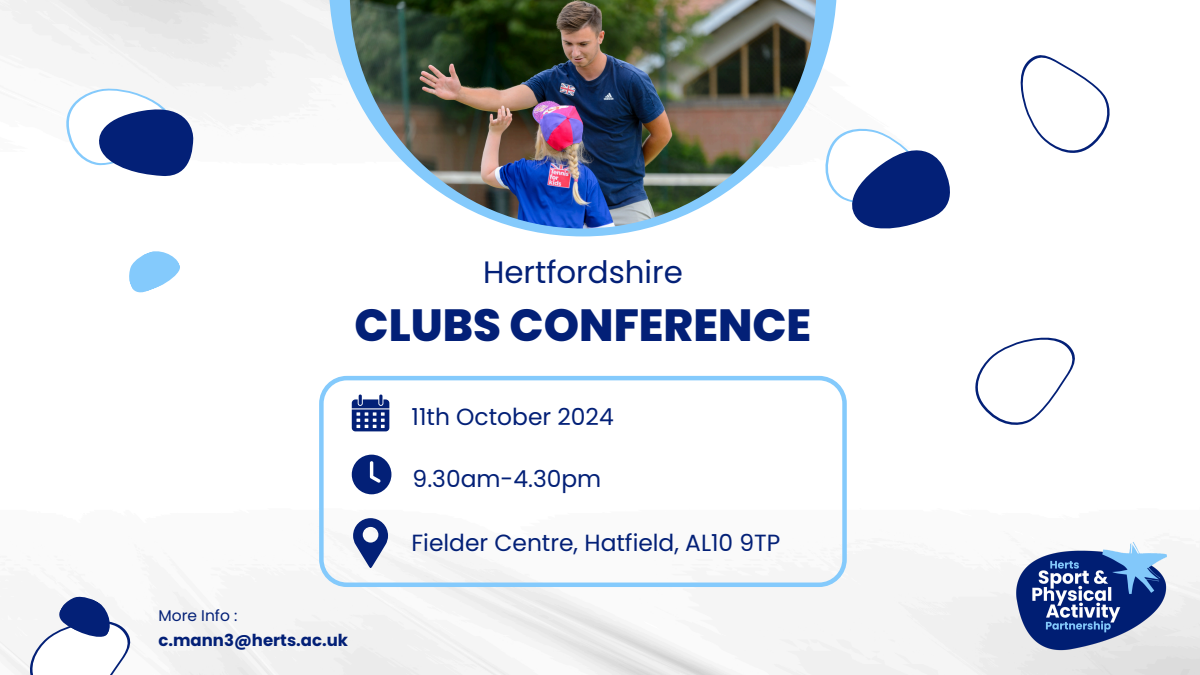
<style>
.page{position:relative;width:1200px;height:675px;background:#fff}
.page>*{position:absolute;margin:0;border:0;box-sizing:border-box;transform-origin:0 0}
.t1{font:800 45px "Poppins";color:#032077}
.t2{font:30.9px "Poppins";color:#032077}
.t3{font:23.4px "Poppins";color:#032077}
.t4{font:700 16.5px "Poppins";color:#032077}
.t5{font:15.5px "Poppins";color:#032077}
</style>
<div class="page">
<svg style="left:329px;top:0;width:508px;height:236px"></svg>
<img style="left:350px;top:0;width:466px;height:229px">
<img style="left:1010px;top:534px;width:167px;height:123px">
<svg style="left:319px;top:376px;width:528px;height:211px"></svg>
<svg style="left:352px;top:395px;width:37px;height:36px"></svg>
<svg style="left:352px;top:455px;width:39px;height:39px"></svg>
<svg style="left:353px;top:518px;width:35px;height:51px"></svg>
<svg style="left:816px;top:120px;width:134px;height:116px"></svg>
<svg style="left:60px;top:78px;width:134px;height:99px"></svg>
<svg style="left:1020px;top:55px;width:90px;height:98px"></svg>
<svg style="left:975px;top:337px;width:100px;height:88px"></svg>
<svg style="left:129px;top:251px;width:51px;height:42px"></svg>
<svg style="left:15px;top:588px;width:132px;height:87px"></svg>
<p class="t2" style="left:483px;top:250px;width:201px">Hertfordshire</p>
<p class="t1" style="left:355px;top:293px;width:458px">CLUBS CONFERENCE</p>
<p class="t5" style="left:159px;top:605px;width:80px">More Info :</p>
<p class="t4" style="left:159px;top:629px;width:191px">c.mann3@herts.ac.uk</p>
<p class="t3" style="left:412px;top:401px;width:204px">11th October 2024</p>
<p class="t3" style="left:413px;top:463px;width:190px">9.30am-4.30pm</p>
<p class="t3" style="left:412px;top:526px;width:370px">Fielder Centre, Hatfield, AL10 9TP</p>
</div>
